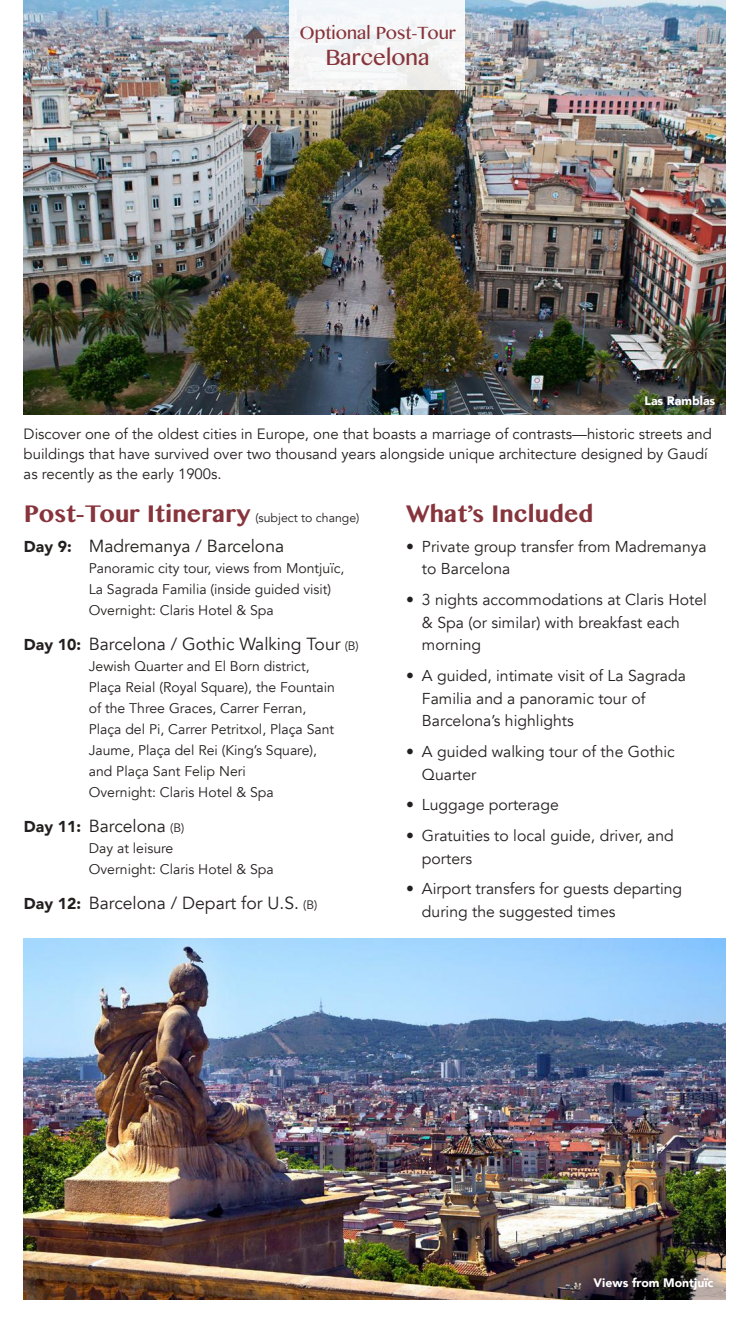
<style>
.page{position:relative;width:749px;height:1323px;background:#fff}
.page>*{position:absolute;margin:0;border:0;box-sizing:border-box;transform-origin:0 0}
.t1{font:700 28px "Khmer MN";color:#87343c}
.t2{font:26.25px "Khmer MN";color:#87343c}
.t3{font:21px "Khmer MN";color:#87343c}
.t4{font:17.5px "Avenir";color:#241f1f}
.t5{font:15.75px/22.8px "Avenir";color:#241f1f}
.t6{font:14.88px/20.1px "Avenir";color:#241f1f}
.t7{font:14px/21px "Avenir";color:#241f1f}
.t8{font:900 12.25px "Avenir";color:#fff}
.t9{font:12.25px "Avenir";color:#241f1f}
.s1{font-weight:900;font-size:15.75px}
.s2{font-size:12.25px}
</style>
<div class="page">
<img style="left:24px;top:0;width:700px;height:414px">
<div style="left:289px;top:0;width:175px;height:89px;background:#f4f6f7"></div>
<img style="left:24px;top:938px;width:700px;height:361px">
<h3 class="t3" style="left:299px;top:20px;width:158px">Optional Post-Tour</h3>
<h2 class="t2" style="left:325px;top:41px;width:106px">Barcelona</h2>
<p class="t8" style="left:644px;top:390px;width:72px">Las Ramblas</p>
<p class="t6" style="left:24px;top:424px;width:689px">Discover one of the oldest cities in Europe, one that boasts a marriage of contrasts—historic streets and buildings that have survived over two thousand years alongside unique architecture designed by Gaudí as recently as the early 1900s.</p>
<h1 class="t1" style="left:24px;top:496px;width:228px">Post-Tour Itinerary</h1>
<p class="t9" style="left:255px;top:511px;width:105px">(subject to change)</p>
<p class="t4" style="left:24px;top:536px;width:261px"><span class="s1">Day 9:</span> Madremanya / Barcelona</p>
<p class="t7" style="left:89px;top:558px;width:257px">Panoramic city tour, views from Montjuïc,<br>La Sagrada Familia (inside guided visit)<br>Overnight: Claris Hotel &amp; Spa</p>
<p class="t4" style="left:24px;top:634px;width:336px"><span class="s1">Day 10:</span> Barcelona / Gothic Walking Tour <span class="s2">(B)</span></p>
<p class="t7" style="left:89px;top:656px;width:247px">Jewish Quarter and El Born district, Plaça Reial (Royal Square), the Fountain of the Three Graces, Carrer Ferran, Plaça del Pi, Carrer Petritxol, Plaça Sant Jaume, Plaça del Rei (King’s Square), and Plaça Sant Felip Neri<br>Overnight: Claris Hotel &amp; Spa</p>
<p class="t4" style="left:24px;top:816px;width:162px"><span class="s1">Day 11:</span> Barcelona <span class="s2">(B)</span></p>
<p class="t7" style="left:89px;top:838px;width:186px">Day at leisure<br>Overnight: Claris Hotel &amp; Spa</p>
<p class="t4" style="left:24px;top:893px;width:294px"><span class="s1">Day 12:</span> Barcelona / Depart for U.S. <span class="s2">(B)</span></p>
<h1 class="t1" style="left:406px;top:496px;width:189px">What’s Included</h1>
<p class="t5" style="left:421px;top:535px;width:286px;text-indent:-16px">• Private group transfer from Madremanya to Barcelona</p>
<p class="t5" style="left:421px;top:588px;width:286px;text-indent:-16px">• 3 nights accommodations at Claris Hotel &amp; Spa (or similar) with breakfast each morning</p>
<p class="t5" style="left:421px;top:664px;width:265px;text-indent:-16px">• A guided, intimate visit of La Sagrada<br>Familia and a panoramic tour of<br>Barcelona’s highlights</p>
<p class="t5" style="left:421px;top:741px;width:254px;text-indent:-16px">• A guided walking tour of the Gothic<br>Quarter</p>
<p class="t5" style="left:406px;top:794px;width:154px">• Luggage porterage</p>
<p class="t5" style="left:421px;top:825px;width:253px;text-indent:-16px">• Gratuities to local guide, driver, and porters</p>
<p class="t5" style="left:421px;top:878px;width:262px;text-indent:-16px">• Airport transfers for guests departing during the suggested times</p>
<p class="t8" style="left:593px;top:1273px;width:121px">Views from Montjuïc</p>
</div>
